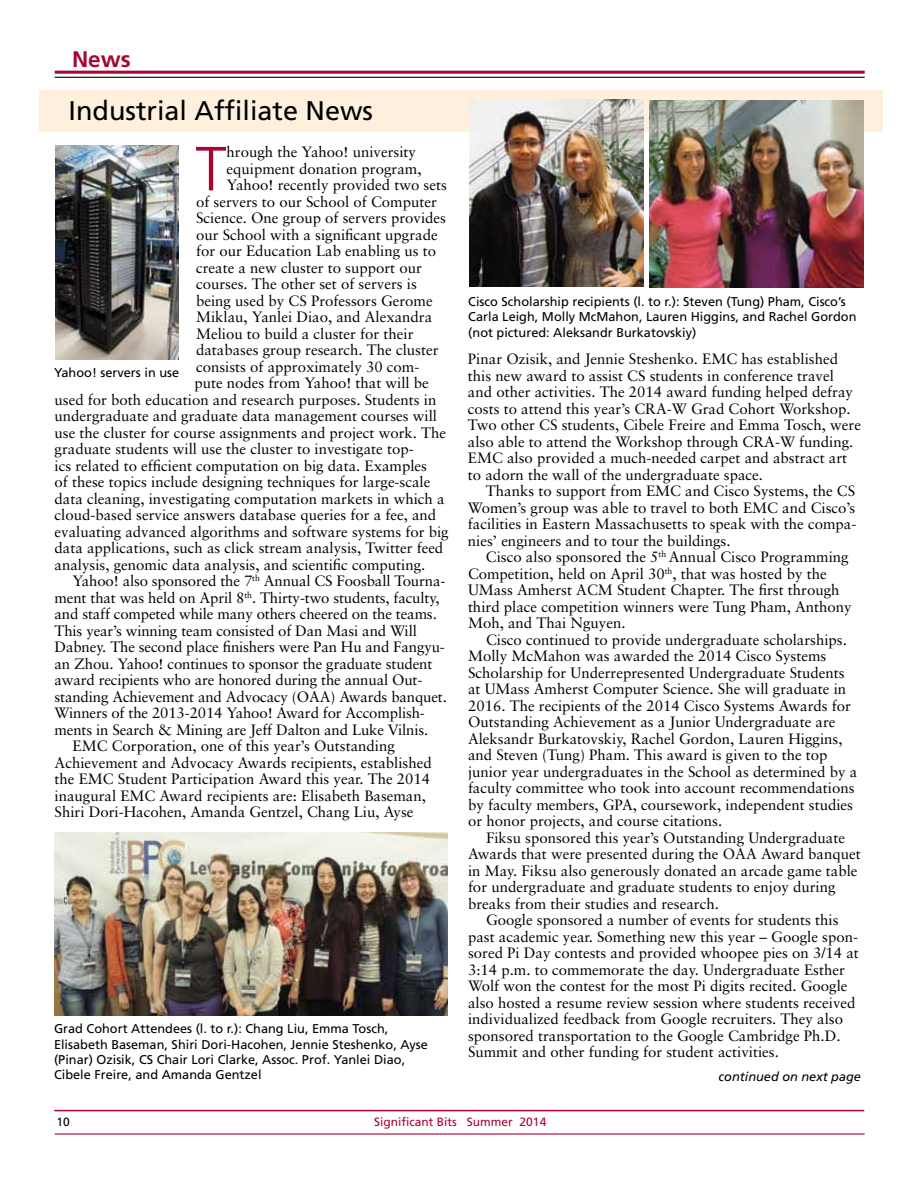
<style>
.page{position:relative;width:918px;height:1188px;background:#fff}
.page>*{position:absolute;margin:0;border:0;box-sizing:border-box;transform-origin:0 0}
.t1{font:300 62.25px "Frutiger";color:#a90533}
.t2{font:27px "Frutiger";color:#000}
.t3{font:700 22.5px "Frutiger";color:#a90533}
.t4{font:15px/16.5px "Sabon";color:#000}
.t5{font:12.75px/15.3px "Frutiger";color:#000}
.t6{font:italic 12.75px "Frutiger";color:#000}
.t7{font:12px "Frutiger";color:#a90533}
.t8{font:12px "Frutiger";color:#000}
</style>
<div class="page">
<hr style="left:55px;top:71px;width:810px;height:3px;background:#a90533">
<hr style="left:55px;top:77px;width:810px;height:1px;background:#000">
<hr style="left:54px;top:1110px;width:810px;height:1px;background:#a90533">
<hr style="left:55px;top:1133px;width:810px;height:2px;background:#a90533">
<div style="left:40px;top:90px;width:843px;height:42px;background:#fff0de"></div>
<img style="left:55px;top:146px;width:123px;height:214px">
<img style="left:650px;top:100px;width:214px;height:187px">
<img style="left:470px;top:100px;width:173px;height:186px">
<img style="left:54px;top:833px;width:393px;height:182px">
<h3 class="t3" style="left:72px;top:46px;width:60px">News</h3>
<h2 class="t2" style="left:69px;top:94px;width:306px">Industrial Affiliate News</h2>
<h1 class="t1" style="left:195px;top:134px;width:31px">T</h1>
<p class="t4" style="left:227px;top:144px;width:191px">hrough the Yahoo! university</p>
<p class="t4" style="left:227px;top:160px;width:197px">equipment donation program,</p>
<p class="t4" style="left:227px;top:177px;width:222px">Yahoo! recently provided two sets</p>
<p class="t4" style="left:196px;top:193px;width:242px">of servers to our School of Computer</p>
<p class="t4" style="left:196px;top:210px;width:252px">Science. One group of servers provides</p>
<p class="t4" style="left:196px;top:226px;width:243px">our School with a significant upgrade</p>
<p class="t4" style="left:196px;top:243px;width:242px">for our Education Lab enabling us to</p>
<p class="t4" style="left:196px;top:259px;width:227px">create a new cluster to support our</p>
<p class="t4" style="left:196px;top:276px;width:222px">courses. The other set of servers is</p>
<p class="t4" style="left:196px;top:292px;width:238px">being used by CS Professors Gerome</p>
<p class="t4" style="left:196px;top:309px;width:238px">Miklau, Yanlei Diao, and Alexandra</p>
<p class="t4" style="left:196px;top:325px;width:219px">Meliou to build a cluster for their</p>
<p class="t4" style="left:196px;top:342px;width:244px">databases group research. The cluster</p>
<p class="t4" style="left:196px;top:358px;width:225px">consists of approximately 30 com-</p>
<p class="t4" style="left:194px;top:375px;width:236px">pute nodes from Yahoo! that will be</p>
<p class="t4" style="left:55px;top:391px;width:383px">used for both education and research purposes. Students in</p>
<p class="t4" style="left:55px;top:408px;width:384px">undergraduate and graduate data management courses will</p>
<p class="t4" style="left:55px;top:424px;width:393px">use the cluster for course assignments and project work. The</p>
<p class="t4" style="left:55px;top:441px;width:361px">graduate students will use the cluster to investigate top-</p>
<p class="t4" style="left:55px;top:457px;width:374px">ics related to efficient computation on big data. Examples</p>
<p class="t4" style="left:55px;top:474px;width:377px">of these topics include designing techniques for large-scale</p>
<p class="t4" style="left:55px;top:490px;width:392px">data cleaning, investigating computation markets in which a</p>
<p class="t4" style="left:55px;top:507px;width:383px">cloud-based service answers database queries for a fee, and</p>
<p class="t4" style="left:55px;top:523px;width:396px">evaluating advanced algorithms and software systems for big</p>
<p class="t4" style="left:55px;top:540px;width:390px">data applications, such as click stream analysis, Twitter feed</p>
<p class="t4" style="left:55px;top:556px;width:372px">analysis, genomic data analysis, and scientific computing.</p>
<p class="t4" style="left:73px;top:573px;width:374px">Yahoo! also sponsored the 7<sup>th</sup> Annual CS Foosball Tourna-</p>
<p class="t4" style="left:55px;top:589px;width:386px">ment that was held on April 8<sup>th</sup>. Thirty-two students, faculty,</p>
<p class="t4" style="left:55px;top:606px;width:384px">and staff competed while many others cheered on the teams.</p>
<p class="t4" style="left:55px;top:622px;width:364px">This year’s winning team consisted of Dan Masi and Will</p>
<p class="t4" style="left:55px;top:639px;width:392px">Dabney. The second place finishers were Pan Hu and Fangyu-</p>
<p class="t4" style="left:55px;top:655px;width:379px">an Zhou. Yahoo! continues to sponsor the graduate student</p>
<p class="t4" style="left:55px;top:672px;width:369px">award recipients who are honored during the annual Out-</p>
<p class="t4" style="left:55px;top:688px;width:394px">standing Achievement and Advocacy (OAA) Awards banquet.</p>
<p class="t4" style="left:55px;top:705px;width:372px">Winners of the 2013-2014 Yahoo! Award for Accomplish-</p>
<p class="t4" style="left:55px;top:721px;width:375px">ments in Search &amp; Mining are Jeff Dalton and Luke Vilnis.</p>
<p class="t4" style="left:73px;top:738px;width:324px">EMC Corporation, one of this year’s Outstanding</p>
<p class="t4" style="left:55px;top:754px;width:379px">Achievement and Advocacy Awards recipients, established</p>
<p class="t4" style="left:55px;top:771px;width:377px">the EMC Student Participation Award this year. The 2014</p>
<p class="t4" style="left:55px;top:787px;width:373px">inaugural EMC Award recipients are: Elisabeth Baseman,</p>
<p class="t4" style="left:55px;top:804px;width:360px">Shiri Dori-Hacohen, Amanda Gentzel, Chang Liu, Ayse</p>
<p class="t5" style="left:54px;top:365px;width:127px">Yahoo! servers in use</p>
<p class="t5" style="left:54px;top:1021px;width:375px">Grad Cohort Attendees (l. to r.): Chang Liu, Emma Tosch, Elisabeth Baseman, Shiri Dori-Hacohen, Jennie Steshenko, Ayse (Pinar) Ozisik, CS Chair Lori Clarke, Assoc. Prof. Yanlei Diao, Cibele Freire, and Amanda Gentzel</p>
<p class="t5" style="left:468px;top:294px;width:390px">Cisco Scholarship recipients (l. to r.): Steven (Tung) Pham, Cisco’s<br>Carla Leigh, Molly McMahon, Lauren Higgins, and Rachel Gordon (not pictured: Aleksandr Burkatovskiy)</p>
<p class="t4" style="left:468px;top:351px;width:395px">Pinar Ozisik, and Jennie Steshenko. EMC has established this new award to assist CS students in conference travel and other activities. The 2014 award funding helped defray costs to attend this year’s CRA-W Grad Cohort Workshop.<br>Two other CS students, Cibele Freire and Emma Tosch, were also able to attend the Workshop through CRA-W funding.<br>EMC also provided a much-needed carpet and abstract art to adorn the wall of the undergraduate space.</p>
<p class="t4" style="left:468px;top:483px;width:390px;text-align:justify;text-indent:18px">Thanks to support from EMC and Cisco Systems, the CS Women’s group was able to travel to both EMC and Cisco’s facilities in Eastern Massachusetts to speak with the compa&shy;nies’ engineers and to tour the buildings.</p>
<p class="t4" style="left:468px;top:549px;width:385px;text-indent:18px">Cisco also sponsored the 5<sup>th</sup> Annual Cisco Programming Competition, held on April 30<sup>th</sup>, that was hosted by the UMass Amherst ACM Student Chapter. The first through third place competition winners were Tung Pham, Anthony Moh, and Thai Nguyen.</p>
<p class="t4" style="left:468px;top:631px;width:391px;text-indent:18px">Cisco continued to provide undergraduate scholarships.<br>Molly McMahon was awarded the 2014 Cisco Systems Scholarship for Underrepresented Undergraduate Students at UMass Amherst Computer Science. She will graduate in 2016. The recipients of the 2014 Cisco Systems Awards for Outstanding Achievement as a Junior Undergraduate are Aleksandr Burkatovskiy, Rachel Gordon, Lauren Higgins, and Steven (Tung) Pham. This award is given to the top junior year undergraduates in the School as determined by a faculty committee who took into account recommendations by faculty members, GPA, coursework, independent studies or honor projects, and course citations.</p>
<p class="t4" style="left:468px;top:829px;width:394px;text-indent:18px">Fiksu sponsored this year’s Outstanding Undergraduate Awards that were presented during the OAA Award banquet in May. Fiksu also generously donated an arcade game table for undergraduate and graduate students to enjoy during breaks from their studies and research.</p>
<p class="t4" style="left:468px;top:912px;width:392px;text-indent:18px">Google sponsored a number of events for students this past academic year. Something new this year – Google spon&shy;sored Pi Day contests and provided whoopee pies on 3/14 at 3:14 p.m. to commemorate the day. Undergraduate Esther Wolf won the contest for the most Pi digits recited. Google also hosted a resume review session where students received individualized feedback from Google recruiters. They also sponsored transportation to the Google Cambridge Ph.D.<br>Summit and other funding for student activities.</p>
<p class="t6" style="left:719px;top:1069px;width:144px">continued on next page</p>
<p class="t8" style="left:57px;top:1114px;width:15px">10</p>
<p class="t7" style="left:374px;top:1115px;width:174px">Significant Bits Summer 2014</p>
</div>
